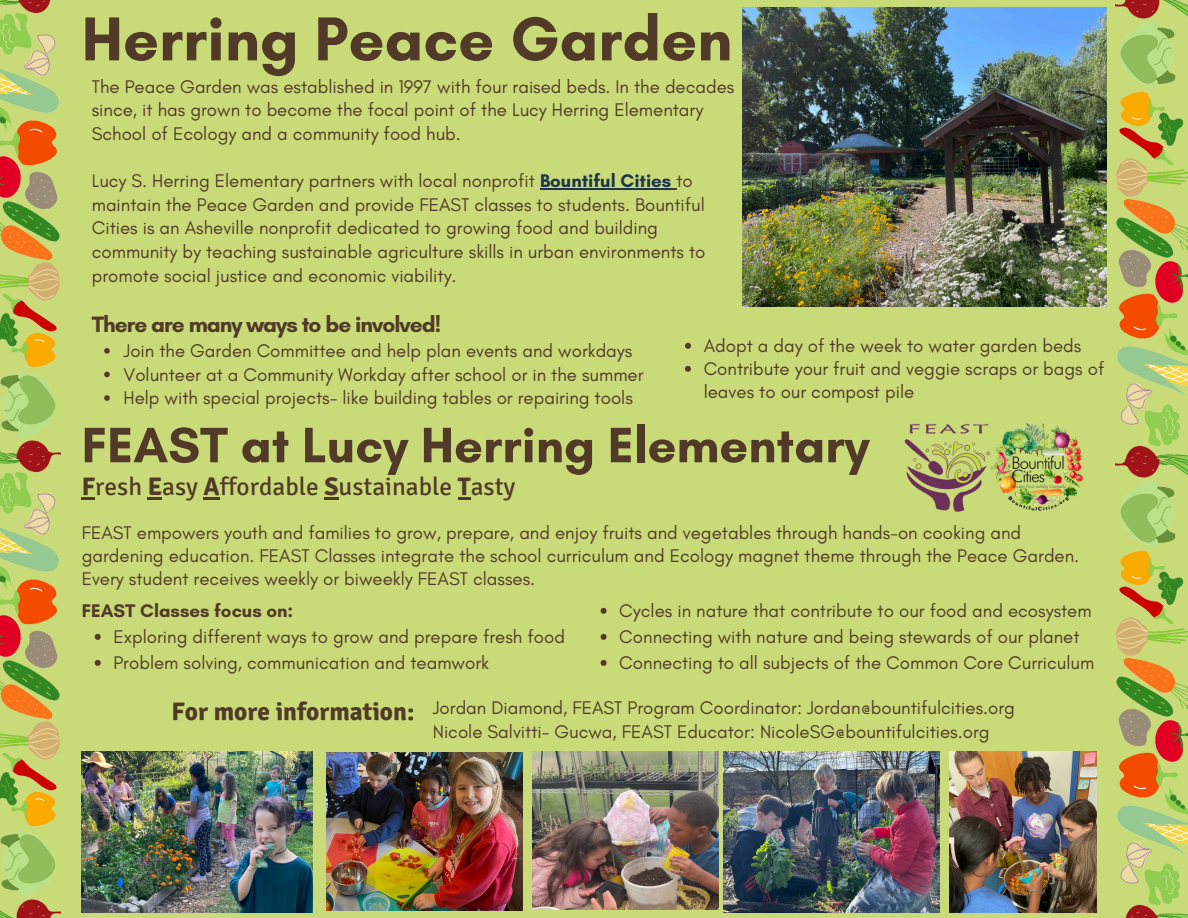
<style>
.page{position:relative;width:1188px;height:918px;background:#c9db79}
.page>*{position:absolute;margin:0;border:0;box-sizing:border-box;transform-origin:0 0}
.t1{font:700 63.15px "Glacial Indifference";color:#523a29}
.t2{font:700 50.7px "Glacial Indifference";color:#523a29}
.t3{font:25.35px "Signika";color:#523a29}
.t4{font:700 25.35px "Signika";color:#523a29}
.t5{font:700 22.65px "Glacial Indifference";letter-spacing:-.04em;color:#523a29}
.t6{font:18.6px/23.7px "Glacial Indifference";color:#523a29}
.t7{font:700 18.6px "Glacial Indifference";color:#523a29}
.s1{font-weight:700;color:#1e364b}
.s2{font-weight:700}
</style>
<div class="page">
<img style="left:82px;top:752px;width:230px;height:161px">
<img style="left:533px;top:752px;width:185px;height:158px">
<img style="left:724px;top:752px;width:216px;height:160px">
<img style="left:949px;top:752px;width:148px;height:161px">
<img style="left:327px;top:752px;width:196px;height:159px">
<img style="left:743px;top:8px;width:363px;height:299px">
<hr style="left:540px;top:188px;width:131px;height:1px;background:#1e364b">
<svg style="left:104px;top:348px;width:6px;height:6px"></svg>
<svg style="left:104px;top:372px;width:6px;height:5px"></svg>
<svg style="left:104px;top:395px;width:6px;height:6px"></svg>
<svg style="left:685px;top:343px;width:6px;height:6px"></svg>
<svg style="left:685px;top:366px;width:6px;height:6px"></svg>
<img style="left:904px;top:422px;width:180px;height:90px">
<img style="left:1115px;top:0;width:73px;height:459px">
<svg style="left:82px;top:498px;width:13px;height:2px"></svg>
<svg style="left:148px;top:498px;width:14px;height:2px"></svg>
<svg style="left:204px;top:498px;width:16px;height:2px"></svg>
<svg style="left:324px;top:498px;width:15px;height:2px"></svg>
<svg style="left:458px;top:498px;width:13px;height:2px"></svg>
<svg style="left:95px;top:634px;width:6px;height:6px"></svg>
<svg style="left:95px;top:660px;width:6px;height:6px"></svg>
<svg style="left:601px;top:608px;width:6px;height:6px"></svg>
<svg style="left:601px;top:634px;width:6px;height:6px"></svg>
<svg style="left:601px;top:660px;width:6px;height:6px"></svg>
<img style="left:1115px;top:459px;width:73px;height:459px">
<img style="left:0;top:459px;width:60px;height:459px">
<img style="left:0;top:0;width:60px;height:459px">
<p class="t1" style="left:82px;top:0;width:652px">Herring Peace Garden</p>
<p class="t6" style="left:92px;top:74px;width:644px">The Peace Garden was established in 1997 with four raised beds. In the decades since, it has grown to become the focal point of the Lucy Herring Elementary<br>School of Ecology and a community food hub.</p>
<p class="t6" style="left:92px;top:169px;width:615px">Lucy S. Herring Elementary partners with local nonprofit <span class="s1">Bountiful Cities</span> to maintain the Peace Garden and provide FEAST classes to students. Bountiful Cities is an Asheville nonprofit dedicated to growing food and building community by teaching sustainable agriculture skills in urban environments to promote social justice and economic viability.</p>
<h1 class="t5" style="left:92px;top:311px;width:351px">There are many ways to be involved!</h1>
<p class="t6" style="left:124px;top:339px;width:510px">Join the Garden Committee and help plan events and workdays</p>
<p class="t6" style="left:124px;top:362px;width:522px">Volunteer at a Community Workday after school or in the summer</p>
<p class="t6" style="left:124px;top:386px;width:511px">Help with special projects- like building tables or repairing tools</p>
<h5 class="t6" style="left:704px;top:333px;width:379px">Adopt a day of the week to water garden beds</h5>
<p class="t6" style="left:704px;top:357px;width:402px;line-height:23px">Contribute your fruit and veggie scraps or bags of leaves to our compost pile</p>
<p class="t2" style="left:82px;top:414px;width:789px">FEAST at Lucy Herring Elementary</p>
<p class="t3" style="left:82px;top:472px;width:435px"><span class="s2">F</span>resh <span class="s2">E</span>asy <span class="s2">A</span>ffordable <span class="s2">S</span>ustainable <span class="s2">T</span>asty</p>
<p class="t6" style="left:82px;top:521px;width:999px;line-height:23px">FEAST empowers youth and families to grow, prepare, and enjoy fruits and vegetables through hands-on cooking and gardening education. FEAST Classes integrate the school curriculum and Ecology magnet theme through the Peace Garden.<br>Every student receives weekly or biweekly FEAST classes.</p>
<h2 class="t7" style="left:82px;top:599px;width:213px">FEAST Classes focus on:</h2>
<h4 class="t6" style="left:113px;top:625px;width:453px">Exploring different ways to grow and prepare fresh food</h4>
<p class="t6" style="left:113px;top:651px;width:377px">Problem solving, communication and teamwork</p>
<h6 class="t6" style="left:619px;top:599px;width:474px">Cycles in nature that contribute to our food and ecosystem</h6>
<h5 class="t6" style="left:619px;top:625px;width:462px">Connecting with nature and being stewards of our planet</h5>
<p class="t6" style="left:619px;top:651px;width:476px">Connecting to all subjects of the Common Core Curriculum</p>
<p class="t4" style="left:171px;top:697px;width:245px">For more information:</p>
<p class="t6" style="left:433px;top:696px;width:584px">Jordan Diamond, FEAST Program Coordinator: Jordan@bountifulcities.org</p>
<p class="t6" style="left:433px;top:720px;width:558px">Nicole Salvitti- Gucwa, FEAST Educator: NicoleSG@bountifulcities.org</p>
</div>
